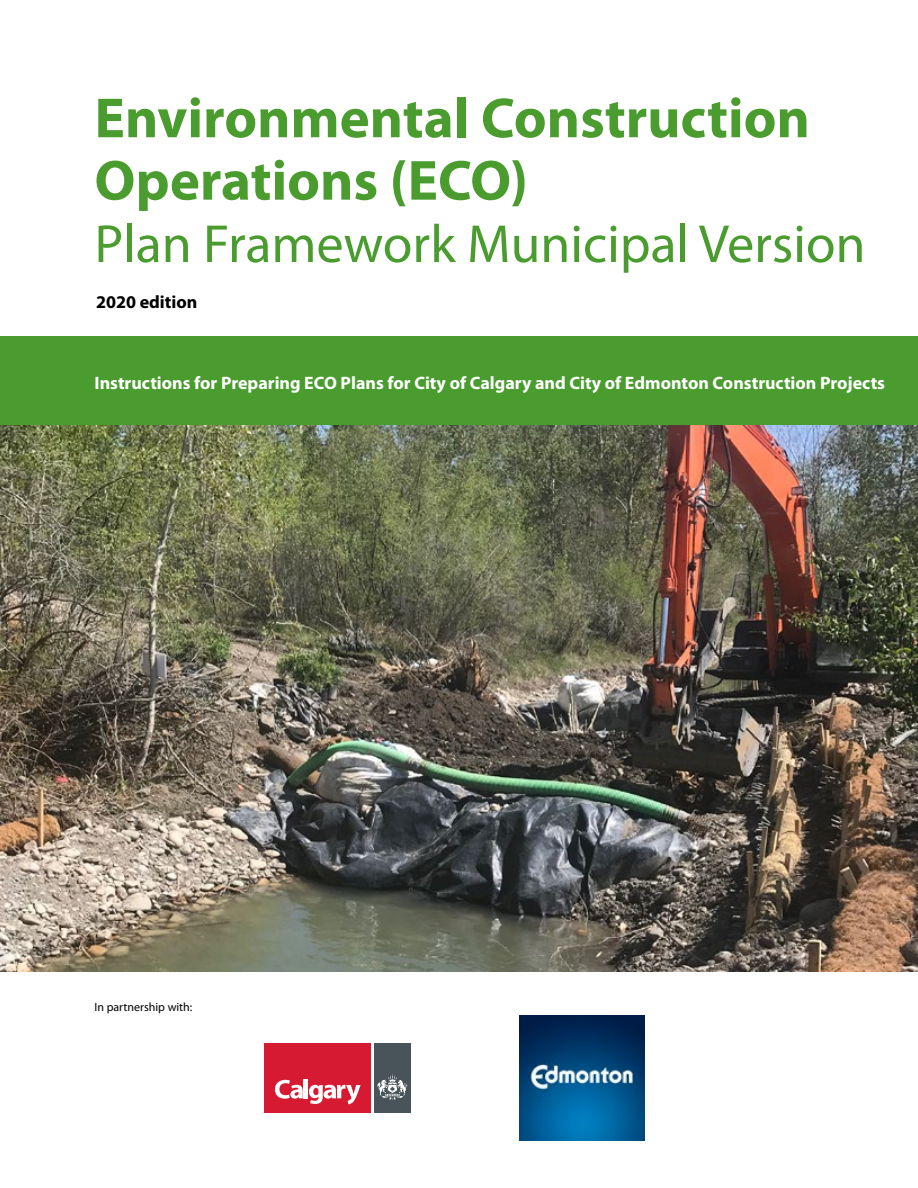
<style>
.page{position:relative;width:918px;height:1188px;background:#fff}
.page>*{position:absolute;margin:0;border:0;box-sizing:border-box;transform-origin:0 0}
.t1{font:700 57px/62.4px "Myriad Pro";color:#4a9c2f}
.t2{font:54px "Myriad Pro";color:#4a9c2f}
.t3{font:700 18px "Myriad Pro";color:#fff}
.t4{font:700 18px "Myriad Pro";color:#000}
.t5{font:12px "Myriad Pro";color:#000}
</style>
<div class="page">
<img style="left:0;top:425px;width:918px;height:547px">
<div style="left:264px;top:1043px;width:108px;height:69px;background:#d51a31"></div>
<div style="left:374px;top:1043px;width:37px;height:69px;background:#48535a"></div>
<svg style="left:275px;top:1080px;width:28px;height:19px"></svg>
<hr style="left:304px;top:1079px;width:4px;height:19px;background:#fff">
<svg style="left:309px;top:1085px;width:52px;height:19px"></svg>
<svg style="left:377px;top:1074px;width:30px;height:26px"></svg>
<img style="left:519px;top:1015px;width:125px;height:125px">
<div style="left:0;top:337px;width:918px;height:88px;background:#4a9c2f"></div>
<h1 class="t1" style="left:94px;top:85px;width:717px">Environmental Construction<br>Operations (ECO)</h1>
<h2 class="t2" style="left:94px;top:211px;width:773px">Plan Framework Municipal Version</h2>
<p class="t4" style="left:96px;top:290px;width:103px">2020 edition</p>
<p class="t3" style="left:94px;top:371px;width:792px">Instructions for Preparing ECO Plans for City of Calgary and City of Edmonton Construction Projects</p>
<p class="t5" style="left:94px;top:1000px;width:99px">In partnership with:</p>
</div>
